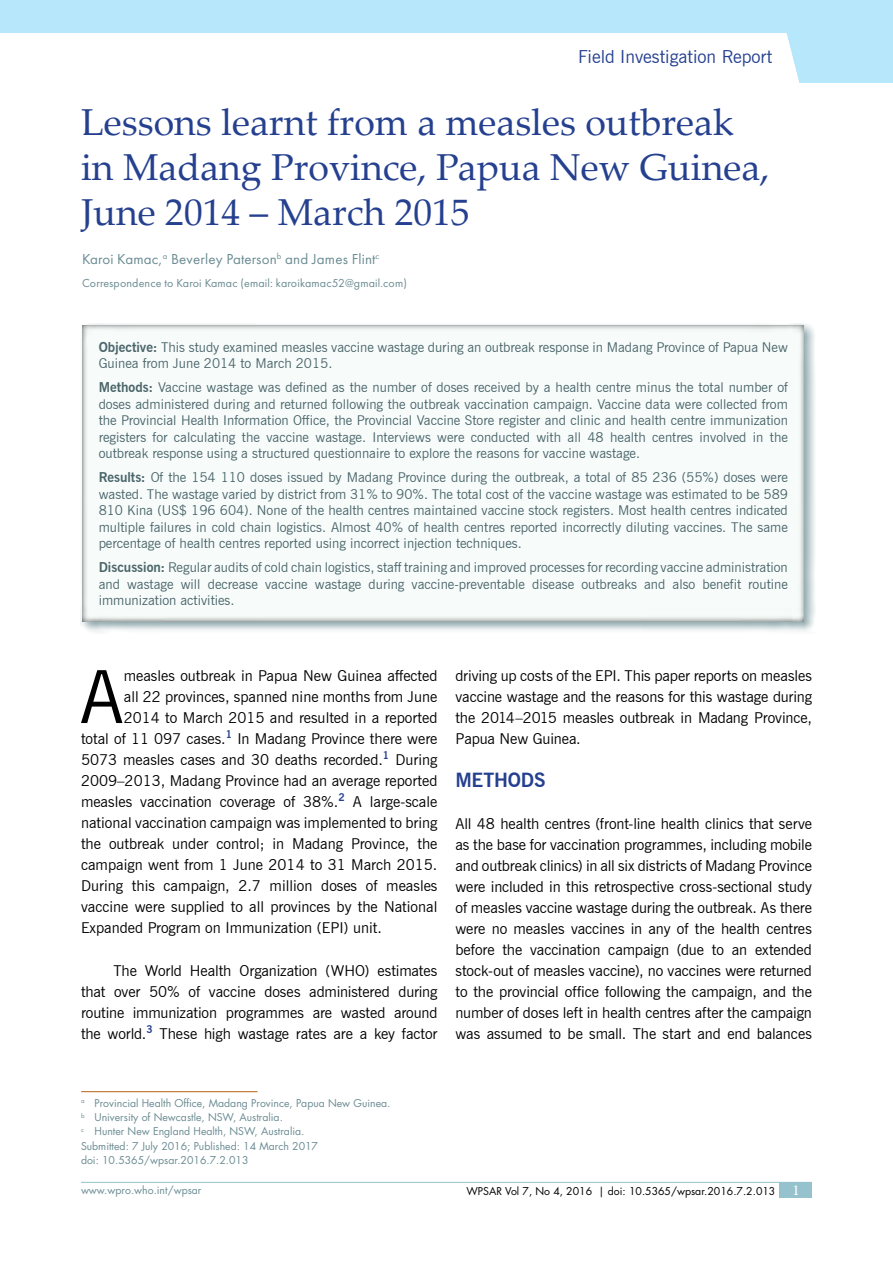
<style>
.page{position:relative;width:893px;height:1263px;background:#fff}
.page>*{position:absolute;margin:0;border:0;box-sizing:border-box;transform-origin:0 0}
.t1{font:73.05px "News Gothic BT";color:#000}
.t2{font:37.5px/45px "Palatino Linotype";color:#25408f}
.t3{font:700 19.5px "News Gothic BT";letter-spacing:-.01em;color:#25408f}
.t4{font:18px "News Gothic BT";color:#25408f}
.t5{font:15px/21px "News Gothic BT";color:#000;text-align:justify}
.t6{font:15px "Futura PT";letter-spacing:.01em;color:#6b8c93}
.t7{font:13.5px/16.5px "News Gothic BT";color:#4b656a;text-align:justify}
.t8{font:12px "Futura PT";letter-spacing:.01em;color:#6b8c93}
.t9{font:10.5px/14.2px "Futura Std";color:#6b8c93}
.t10{font:10.5px "Futura Std";color:#000}
.s1{font-weight:700}
.s2{font-family:"Minion Pro";font-weight:500;font-size:15px;color:#fff}
</style>
<div class="page">
<div style="left:0;top:0;width:893px;height:82px;background:#b6e7fa"></div>
<hr style="left:81px;top:1182px;width:731px;height:1px;background:#96c2cd">
<div style="left:780px;top:1182px;width:32px;height:15px;background:#96c2cd"></div>
<div style="left:0;top:33px;width:800px;height:50px;background:#fff"></div>
<hr style="left:81px;top:1091px;width:177px;height:1px;background:#b66113">
<div style="left:80px;top:323px;width:736px;height:310px;background:#6b8c93;opacity:.75"></div>
<div style="left:70px;top:315px;width:748px;height:309px;background:#f7fcfb"></div>
<p class="t4" style="left:578px;top:46px;width:196px">Field Investigation Report</p>
<p class="t4" style="left:686px;top:46px;width:88px">Article type</p>
<h2 class="t2" style="left:81px;top:99px;width:690px">Lessons learnt from a measles outbreak in Madang Province, Papua New Guinea,<br>June 2014 – March 2015</h2>
<p class="t6" style="left:82px;top:250px;width:299px">Karoi Kamac,<sup>a</sup> Beverley Paterson<sup>b</sup> and James Flint<sup>c</sup></p>
<p class="t8" style="left:82px;top:276px;width:326px">Correspondence to Karoi Kamac (email: karoikamac52@gmail.com)</p>
<p class="t7" style="left:99px;top:338px;width:691px"><span class="s1">Objective:</span> This study examined measles vaccine wastage during an outbreak response in Madang Province of Papua New<br>Guinea from June 2014 to March 2015.</p>
<p class="t7" style="left:99px;top:379px;width:691px"><span class="s1">Methods:</span> Vaccine wastage was defined as the number of doses received by a health centre minus the total number of doses administered during and returned following the outbreak vaccination campaign. Vaccine data were collected from the Provincial Health Information Office, the Provincial Vaccine Store register and clinic and health centre immunization registers for calculating the vaccine wastage. Interviews were conducted with all 48 health centres involved in the outbreak response using a structured questionnaire to explore the reasons for vaccine wastage.</p>
<p class="t7" style="left:99px;top:469px;width:691px"><span class="s1">Results:</span> Of the 154 110 doses issued by Madang Province during the outbreak, a total of 85 236 (55%) doses were wasted. The wastage varied by district from 31% to 90%. The total cost of the vaccine wastage was estimated to be 589<br>810 Kina (US$ 196 604). None of the health centres maintained vaccine stock registers. Most health centres indicated multiple failures in cold chain logistics. Almost 40% of health centres reported incorrectly diluting vaccines. The same percentage of health centres reported using incorrect injection techniques.</p>
<p class="t7" style="left:99px;top:559px;width:691px"><span class="s1">Discussion:</span> Regular audits of cold chain logistics, staff training and improved processes for recording vaccine administration and wastage will decrease vaccine wastage during vaccine-preventable disease outbreaks and also benefit routine immunization activities.</p>
<h1 class="t1" style="left:80px;top:653px;width:45px">A</h1>
<p class="t5" style="left:124px;top:665px;width:315px">measles outbreak in Papua New Guinea affected</p>
<p class="t5" style="left:124px;top:686px;width:315px">all 22 provinces, spanned nine months from June</p>
<p class="t5" style="left:124px;top:707px;width:315px">2014 to March 2015 and resulted in a reported</p>
<p class="t5" style="left:81px;top:728px;width:358px">total of 11 097 cases.<sup>1</sup> In Madang Province there were</p>
<p class="t5" style="left:81px;top:749px;width:358px">5073 measles cases and 30 deaths recorded.<sup>1</sup> During</p>
<p class="t5" style="left:81px;top:770px;width:358px">2009–2013, Madang Province had an average reported</p>
<p class="t5" style="left:81px;top:791px;width:358px">measles vaccination coverage of 38%.<sup>2</sup> A large-scale</p>
<p class="t5" style="left:81px;top:812px;width:358px">national vaccination campaign was implemented to bring</p>
<p class="t5" style="left:81px;top:833px;width:358px">the outbreak under control; in Madang Province, the</p>
<p class="t5" style="left:81px;top:854px;width:358px">campaign went from 1 June 2014 to 31 March 2015.</p>
<p class="t5" style="left:81px;top:875px;width:358px">During this campaign, 2.7 million doses of measles</p>
<p class="t5" style="left:81px;top:896px;width:358px">vaccine were supplied to all provinces by the National</p>
<p class="t5" style="left:81px;top:917px;width:302px">Expanded Program on Immunization (EPI) unit.</p>
<p class="t5" style="left:81px;top:960px;width:358px;text-indent:32px">The World Health Organization (WHO) estimates that over 50% of vaccine doses administered during routine immunization programmes are wasted around the world.<sup>3</sup> These high wastage rates are a key factor</p>
<p class="t5" style="left:455px;top:665px;width:358px">driving up costs of the EPI. This paper reports on measles vaccine wastage and the reasons for this wastage during the 2014–2015 measles outbreak in Madang Province, Papua New Guinea.</p>
<h3 class="t3" style="left:455px;top:768px;width:92px">METHODS</h3>
<p class="t5" style="left:455px;top:813px;width:358px">All 48 health centres (front-line health clinics that serve as the base for vaccination programmes, including mobile and outbreak clinics) in all six districts of Madang Province were included in this retrospective cross-sectional study of measles vaccine wastage during the outbreak. As there were no measles vaccines in any of the health centres before the vaccination campaign (due to an extended stock-out of measles vaccine), no vaccines were returned to the provincial office following the campaign, and the number of doses left in health centres after the campaign was assumed to be small. The start and end balances</p>
<p class="t9" style="left:81px;top:1096px;width:311px"><sup>a</sup> Provincial Health Office, Madang Province, Papua New Guinea. <sup>b</sup> University of Newcastle, NSW, Australia.<br><sup>c</sup> Hunter New England Health, NSW, Australia.<br>Submitted: 7 July 2016; Published: 14 March 2017<br>doi: 10.5365/wpsar.2016.7.2.013</p>
<p class="t9" style="left:81px;top:1183px;width:122px">www.wpro.who.int/wpsar</p>
<p class="t10" style="left:466px;top:1184px;width:335px">WPSAR Vol 7, No 4, 2016 | doi: 10.5365/wpsar.2016.7.2.013 <span class="s2">1</span></p>
</div>
